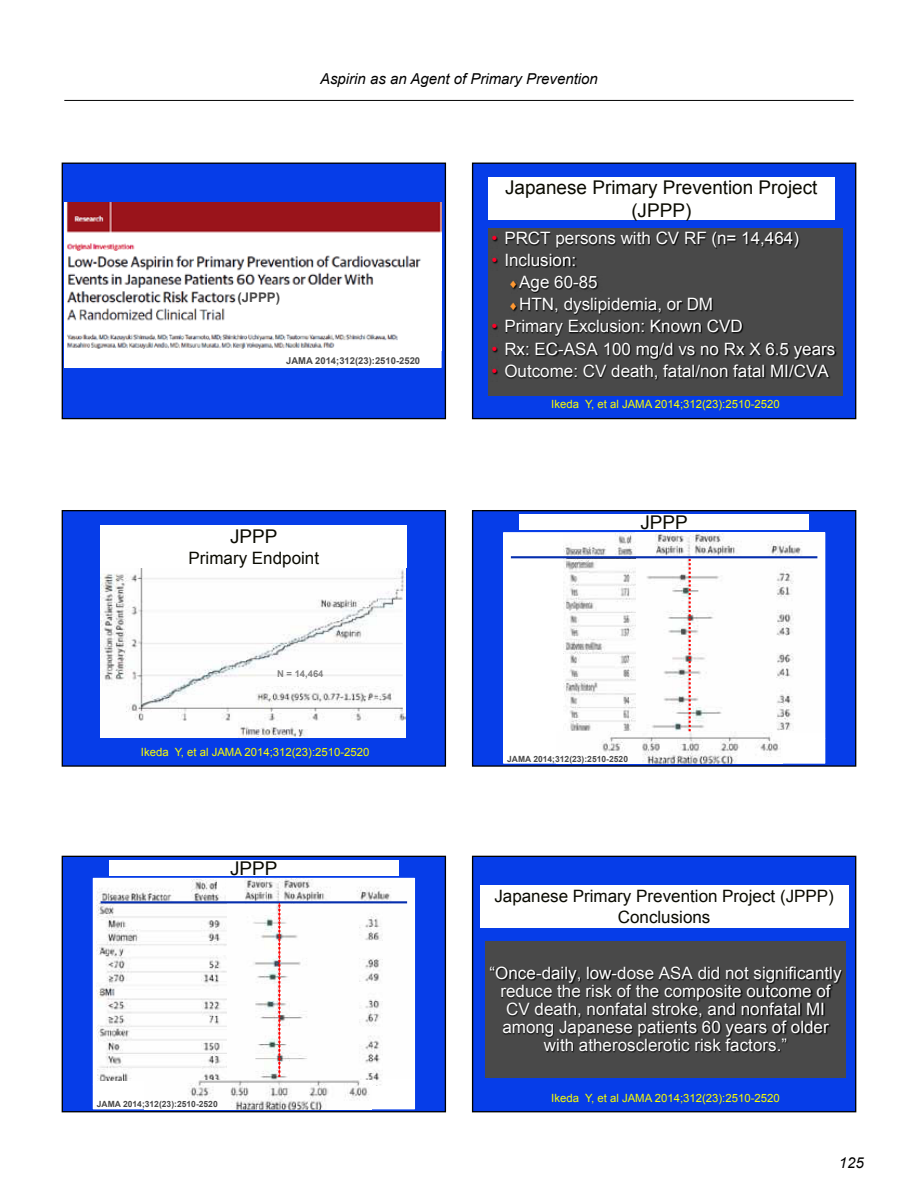
<style>
.page{position:relative;width:918px;height:1188px;background:#fff}
.page>*{position:absolute;margin:0;border:0;box-sizing:border-box;transform-origin:0 0}
.t1{font:18.9px/22.6px "Arial";color:#0a0a00;text-align:center}
.t2{font:17.1px/18px "Arial";color:#fff;text-align:center}
.t3{font:17.1px/20.4px "Arial";color:#0a0a00;text-align:center}
.t4{font:italic 15px "Arial";color:#000}
.t5{font:700 13.2px "Arial";color:#494949}
.t6{font:11.4px "Arial";color:#fafd00}
.t7{font:700 9.45px "Arial";color:#494949}
.t8{font:700 9.45px "Arial";color:#838383}
.t9{font:700 8.55px "Arial";color:#494949}
.s1{color:#fc0128}
.s2{color:#f93}
.s3{font-style:inherit}
</style>
<div class="page">
<div style="left:62px;top:856px;width:383px;height:256px;background:#063de8"></div>
<div style="left:93px;top:1084px;width:322px;height:25px;background:#fff"></div>
<div style="left:109px;top:860px;width:290px;height:16px;background:#fff"></div>
<img style="left:225px;top:878px;width:189px;height:200px">
<img style="left:97px;top:879px;width:128px;height:197px">
<img style="left:98px;top:904px;width:129px;height:177px">
<img style="left:230px;top:915px;width:152px;height:171px">
<hr style="left:101px;top:901px;width:306px;height:2px;background:#052eae">
<img style="left:145px;top:1081px;width:226px;height:28px">
<svg style="left:278px;top:903px;width:2px;height:176px"></svg>
<div style="left:62px;top:856px;width:384px;height:256px;border:1px solid #000"></div>
<div style="left:473px;top:856px;width:383px;height:256px;background:#063de8"></div>
<div style="left:480px;top:885px;width:369px;height:42px;background:#fff"></div>
<div style="left:485px;top:941px;width:361px;height:137px;background:#494949"></div>
<img style="left:490px;top:967px;width:35px;height:8px">
<img style="left:525px;top:970px;width:6px;height:5px">
<img style="left:531px;top:967px;width:70px;height:8px">
<img style="left:601px;top:970px;width:6px;height:5px">
<img style="left:607px;top:967px;width:236px;height:8px">
<img style="left:496px;top:975px;width:345px;height:18px">
<img style="left:501px;top:993px;width:330px;height:18px">
<img style="left:503px;top:1011px;width:328px;height:24px">
<img style="left:533px;top:1029px;width:244px;height:24px">
<img style="left:777px;top:1029px;width:27px;height:24px">
<div style="left:472px;top:856px;width:384px;height:256px;border:1px solid #000"></div>
<div style="left:62px;top:511px;width:383px;height:255px;background:#063de8"></div>
<img style="left:101px;top:567px;width:305px;height:170px">
<div style="left:101px;top:525px;width:306px;height:42px;background:#fff"></div>
<div style="left:62px;top:510px;width:384px;height:257px;border:1px solid #000"></div>
<div style="left:473px;top:511px;width:383px;height:255px;background:#063de8"></div>
<div style="left:504px;top:738px;width:321px;height:25px;background:#fff"></div>
<div style="left:504px;top:533px;width:321px;height:205px;background:#fff"></div>
<div style="left:519px;top:514px;width:290px;height:16px;background:#fff"></div>
<img style="left:636px;top:533px;width:182px;height:199px">
<img style="left:563px;top:533px;width:73px;height:198px">
<hr style="left:511px;top:556px;width:306px;height:2px;background:#052eae">
<img style="left:601px;top:733px;width:180px;height:30px">
<svg style="left:689px;top:559px;width:2px;height:174px"></svg>
<div style="left:472px;top:510px;width:384px;height:257px;border:1px solid #000"></div>
<div style="left:62px;top:163px;width:383px;height:256px;background:#063de8"></div>
<img style="left:65px;top:203px;width:376px;height:147px">
<div style="left:65px;top:350px;width:376px;height:18px;background:#fff"></div>
<div style="left:62px;top:163px;width:384px;height:256px;border:1px solid #000"></div>
<div style="left:473px;top:163px;width:383px;height:256px;background:#063de8"></div>
<div style="left:488px;top:177px;width:346px;height:43px;background:#fff"></div>
<div style="left:488px;top:228px;width:355px;height:168px;background:#494949"></div>
<img style="left:494px;top:232px;width:295px;height:17px">
<img style="left:789px;top:232px;width:11px;height:17px">
<img style="left:494px;top:244px;width:72px;height:24px">
<img style="left:566px;top:244px;width:27px;height:22px">
<img style="left:509px;top:266px;width:54px;height:22px">
<img style="left:563px;top:266px;width:5px;height:22px">
<img style="left:568px;top:266px;width:19px;height:22px">
<img style="left:587px;top:276px;width:12px;height:12px">
<img style="left:511px;top:288px;width:192px;height:22px">
<img style="left:703px;top:298px;width:10px;height:12px">
<img style="left:494px;top:310px;width:238px;height:23px">
<img style="left:732px;top:320px;width:12px;height:13px">
<img style="left:494px;top:333px;width:54px;height:22px">
<img style="left:548px;top:333px;width:5px;height:22px">
<img style="left:553px;top:333px;width:272px;height:22px">
<img style="left:825px;top:346px;width:12px;height:9px">
<img style="left:494px;top:355px;width:324px;height:26px">
<img style="left:818px;top:355px;width:18px;height:24px">
<div style="left:472px;top:163px;width:384px;height:256px;border:1px solid #000"></div>
<hr style="left:64px;top:100px;width:790px;height:1px;background:#000">
<p class="t4" style="left:320px;top:69px;width:279px">Aspirin as an Agent of Primary Prevention</p>
<p class="t5" style="left:237px;top:288px;width:44px">(JPPP)</p>
<p class="t7" style="left:286px;top:354px;width:136px">JAMA 2014;312(23):2510-2520</p>
<p class="t1" style="left:230px;top:525px;width:49px">JPPP</p>
<p class="t3" style="left:189px;top:548px;width:132px">Primary Endpoint</p>
<p class="t8" style="left:277px;top:667px;width:48px">N = 14,464</p>
<p class="t6" style="left:141px;top:744px;width:230px">Ikeda Y, et al JAMA 2014;312(23):2510-2520</p>
<p class="t1" style="left:230px;top:857px;width:49px">JPPP</p>
<p class="t9" style="left:97px;top:1098px;width:122px">JAMA 2014;312(23):2510-2520</p>
<p class="t1" style="left:505px;top:177px;width:314px">Japanese Primary Prevention Project (JPPP)</p>
<p class="t2" style="left:492px;top:229px;width:309px"><span class="s1">•</span> PRCT persons with CV RF (n= 14,464)</p>
<p class="t2" style="left:492px;top:251px;width:86px"><span class="s1">•</span> Inclusion:</p>
<p class="t2" style="left:509px;top:274px;width:91px"><span class="s2">◻</span>Age 60-85</p>
<p class="t2" style="left:509px;top:296px;width:206px"><span class="s2">◻</span>HTN, dyslipidemia, or DM</p>
<p class="t2" style="left:492px;top:318px;width:253px"><span class="s1">•</span> Primary Exclusion: Known CVD</p>
<p class="t2" style="left:492px;top:340px;width:345px"><span class="s1">•</span> Rx: EC-ASA 100 mg/d vs no Rx X 6.5 years</p>
<p class="t2" style="left:492px;top:362px;width:339px"><span class="s1">•</span> Outcome: CV death, fatal/non fatal MI/CVA</p>
<p class="t6" style="left:551px;top:397px;width:230px">Ikeda Y, et al JAMA 2014;312(23):2510-2520</p>
<p class="t1" style="left:640px;top:511px;width:49px">JPPP</p>
<p class="t9" style="left:507px;top:754px;width:122px">JAMA 2014;312(23):2510-2520</p>
<p class="t3" style="left:494px;top:886px;width:341px">Japanese Primary Prevention Project (JPPP)<br>Conclusions</p>
<p class="t2" style="left:490px;top:964px;width:353px"><span class="s3">“Once</span>-daily, low-dose ASA did not significantly reduce the risk of the composite outcome of CV death, nonfatal stroke, and nonfatal MI among Japanese patients 60 years of older <span class="s3">with atherosclerotic risk factors.”</span></p>
<p class="t6" style="left:551px;top:1090px;width:230px">Ikeda Y, et al JAMA 2014;312(23):2510-2520</p>
<p class="t4" style="left:839px;top:1153px;width:27px">125</p>
</div>
